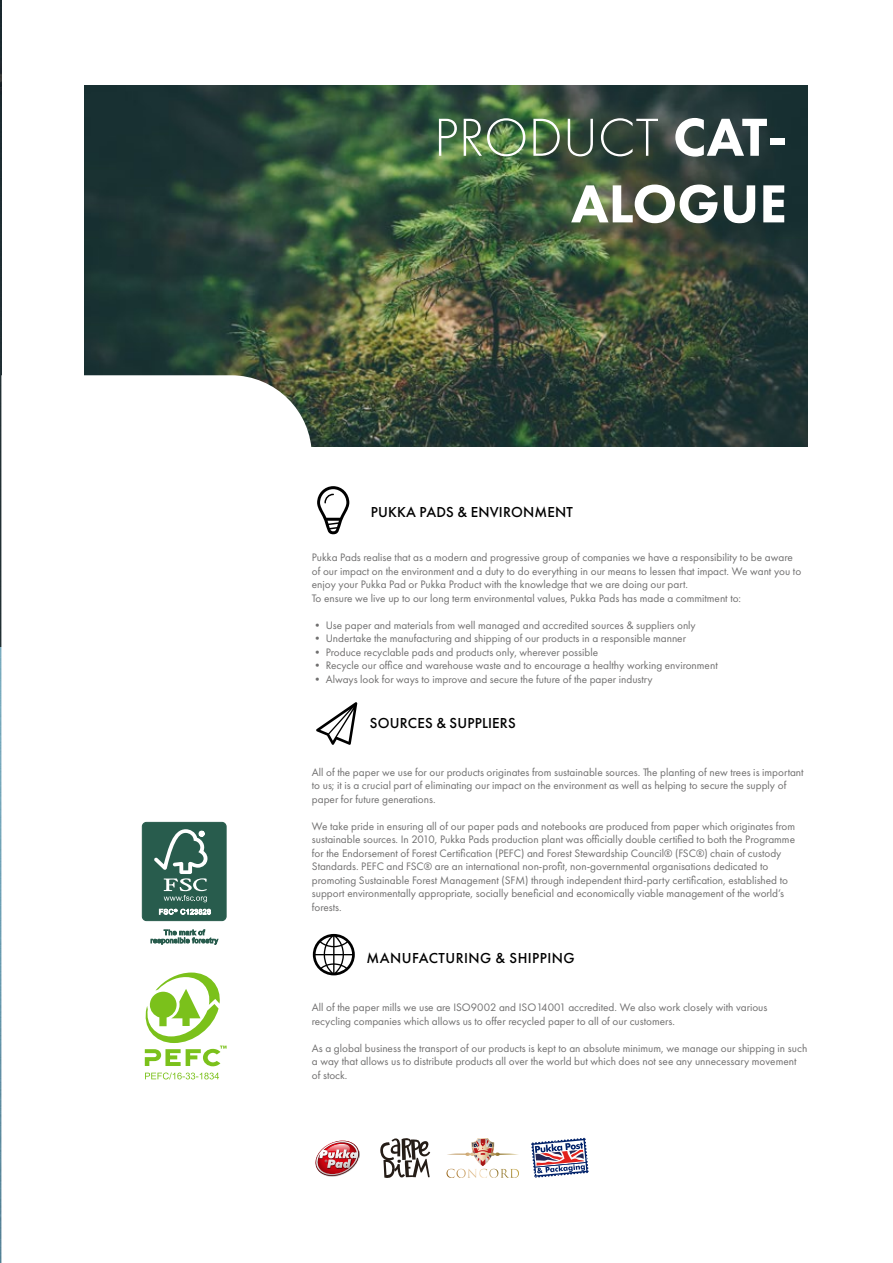
<style>
.page{position:relative;width:893px;height:1263px;background:#fff}
.page>*{position:absolute;margin:0;border:0;box-sizing:border-box;transform-origin:0 0}
.t1{font:800 55.5px/66.6px "Futura PT";color:#fff;text-align:right}
.t2{font:500 15px "Futura PT";letter-spacing:.01em;color:#000}
.t3{font:500 15px "Futura PT";letter-spacing:.03em;color:#000}
.t4{font:11.25px/13.5px "Futura PT";color:#706f6f}
.s1{font-weight:300}
</style>
<div class="page">
<img style="left:0;top:646px;width:1px;height:617px">
<hr style="left:0;top:0;width:1px;height:646px;background:#2d2d2c">
<img style="left:84px;top:85px;width:724px;height:361px">
<svg style="left:1px;top:375px;width:311px;height:888px"></svg>
<svg style="left:313px;top:934px;width:42px;height:41px"></svg>
<svg style="left:316px;top:702px;width:41px;height:43px"></svg>
<svg style="left:317px;top:486px;width:32px;height:48px"></svg>
<svg style="left:145px;top:1072px;width:74px;height:7px"></svg>
<svg style="left:142px;top:972px;width:85px;height:94px"></svg>
<div style="left:142px;top:822px;width:84px;height:98px;background:#285c4d;border-radius:4px"></div>
<div style="left:142px;top:822px;width:85px;height:99px;border:1px solid #285c4d;border-radius:4px"></div>
<svg style="left:154px;top:829px;width:53px;height:73px"></svg>
<svg style="left:159px;top:909px;width:52px;height:6px"></svg>
<svg style="left:151px;top:929px;width:67px;height:16px"></svg>
<svg style="left:315px;top:1140px;width:45px;height:37px"></svg>
<svg style="left:446px;top:1138px;width:73px;height:40px"></svg>
<svg style="left:380px;top:1138px;width:50px;height:40px"></svg>
<svg style="left:531px;top:1138px;width:58px;height:40px"></svg>
<h1 class="t1" style="left:434px;top:103px;width:355px"><span class="s1">PRODUCT</span> CAT-<br>ALOGUE</h1>
<h2 class="t2" style="left:371px;top:503px;width:204px">PUKKA PADS &amp; ENVIRONMENT</h2>
<p class="t4" style="left:312px;top:551px;width:491px">Pukka Pads realise that as a modern and progressive group of companies we have a responsibility to be aware of our impact on the environment and a duty to do everything in our means to lessen that impact. We want you to enjoy your Pukka Pad or Pukka Product with the knowledge that we are doing our part.<br>To ensure we live up to our long term environmental values, Pukka Pads has made a commitment to:</p>
<p class="t4" style="left:312px;top:618px;width:385px">• Use paper and materials from well managed and accredited sources &amp; suppliers only</p>
<p class="t4" style="left:312px;top:632px;width:376px">• Undertake the manufacturing and shipping of our products in a responsible manner</p>
<p class="t4" style="left:312px;top:645px;width:288px">• Produce recyclable pads and products only, wherever possible</p>
<p class="t4" style="left:312px;top:659px;width:407px">• Recycle our office and warehouse waste and to encourage a healthy working environment</p>
<p class="t4" style="left:312px;top:672px;width:342px">• Always look for ways to improve and secure the future of the paper industry</p>
<h2 class="t2" style="left:370px;top:714px;width:147px">SOURCES &amp; SUPPLIERS</h2>
<p class="t4" style="left:312px;top:765px;width:493px">All of the paper we use for our products originates from sustainable sources. The planting of new trees is important to us; it is a crucial part of eliminating our impact on the environment as well as helping to secure the supply of paper for future generations.</p>
<p class="t4" style="left:312px;top:819px;width:485px">We take pride in ensuring all of our paper pads and notebooks are produced from paper which originates from sustainable sources. In 2010, Pukka Pads production plant was officially double certified to both the Programme for the Endorsement of Forest Certification (PEFC) and Forest Stewardship Council® (FSC®) chain of custody Standards. PEFC and FSC® are an international non-profit, non-governmental organisations dedicated to promoting Sustainable Forest Management (SFM) through independent third-party certification, established to support environmentally appropriate, socially beneficial and economically viable management of the world’s forests.</p>
<h2 class="t3" style="left:367px;top:948px;width:210px">MANUFACTURING &amp; SHIPPING</h2>
<p class="t4" style="left:312px;top:1001px;width:457px">All of the paper mills we use are ISO9002 and ISO14001 accredited. We also work closely with various recycling companies which allows us to offer recycled paper to all of our customers.</p>
<p class="t4" style="left:312px;top:1041px;width:497px">As a global business the transport of our products is kept to an absolute minimum, we manage our shipping in such a way that allows us to distribute products all over the world but which does not see any unnecessary movement of stock.</p>
</div>
